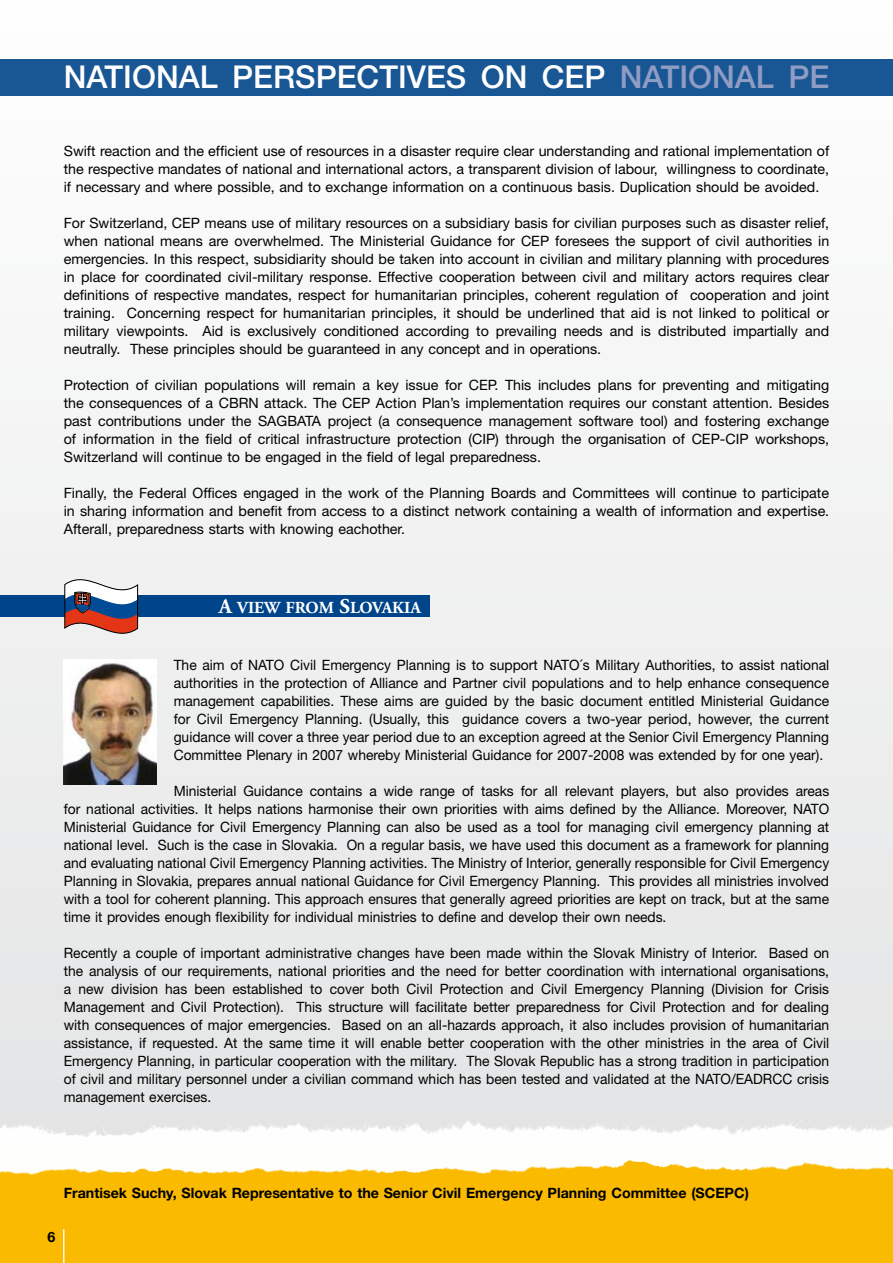
<style>
.page{position:relative;width:893px;height:1263px;background:#fff}
.page>*{position:absolute;margin:0;border:0;box-sizing:border-box;transform-origin:0 0}
.t1{font:500 31.5px "Helvetica Neue";color:#fff}
.t2{font:500 31.5px "Helvetica Neue";color:#909cc4}
.t3{font:700 16.8px "Adobe Garamond";color:#fff}
.t4{font:14.25px/18px "Helvetica Neue";color:#000;text-align:justify}
.t5{font:700 14.25px "Helvetica Neue";color:#000}
.s1{color:#fff}
.s2{font-size:21px}
</style>
<div class="page">
<div style="left:0;top:0;width:893px;height:1154px;background:linear-gradient(to right,#f1f1f2,#f1f1f2)"></div>
<div style="left:0;top:1140px;width:893px;height:123px;background:#faba00"></div>
<img style="left:0;top:1111px;width:893px;height:66px">
<img style="left:892px;top:706px;width:1px;height:74px">
<div style="left:0;top:60px;width:893px;height:36px;background:#195694"></div>
<hr style="left:63px;top:1229px;width:2px;height:34px;background:#fff">
<div style="left:0;top:595px;width:429px;height:22px;background:#004489"></div>
<svg style="left:64px;top:574px;width:74px;height:64px"></svg>
<img style="left:64px;top:659px;width:93px;height:125px">
<h1 class="t1" style="left:64px;top:58px;width:43px">NATIONA</h1>
<h1 class="t1" style="left:200px;top:58px;width:115px">L PERSPECTI</h1>
<h1 class="t1" style="left:407px;top:58px;width:97px">VES ON</h1>
<h1 class="t2" style="left:542px;top:58px;width:121px"><span class="s1">CEP</span> NATIONA</h1>
<h1 class="t2" style="left:756px;top:58px;width:53px">L PE</h1>
<p class="t4" style="left:64px;top:142px;width:767px">Swift reaction and the efficient use of resources in a disaster require clear understanding and rational implementation of the respective mandates of national and international actors, a transparent division of labour, willingness to coordinate, if necessary and where possible, and to exchange information on a continuous basis. Duplication should be avoided.</p>
<p class="t4" style="left:64px;top:214px;width:767px">For Switzerland, CEP means use of military resources on a subsidiary basis for civilian purposes such as disaster relief, when national means are overwhelmed. The Ministerial Guidance for CEP foresees the support of civil authorities in emergencies. In this respect, subsidiarity should be taken into account in civilian and military planning with procedures in place for coordinated civil-military response. Effective cooperation between civil and military actors requires clear definitions of respective mandates, respect for humanitarian principles, coherent regulation of cooperation and joint training. Concerning respect for humanitarian principles, it should be underlined that aid is not linked to political or military viewpoints. Aid is exclusively conditioned according to prevailing needs and is distributed impartially and neutrally. These principles should be guaranteed in any concept and in operations.</p>
<p class="t4" style="left:64px;top:376px;width:767px">Protection of civilian populations will remain a key issue for CEP. This includes plans for preventing and mitigating the consequences of a CBRN attack. The CEP Action Plan’s implementation requires our constant attention. Besides past contributions under the SAGBATA project (a consequence management software tool) and fostering exchange of information in the field of critical infrastructure protection (CIP) through the organisation of CEP-CIP workshops, Switzerland will continue to be engaged in the field of legal preparedness.</p>
<p class="t4" style="left:64px;top:484px;width:767px">Finally, the Federal Offices engaged in the work of the Planning Boards and Committees will continue to participate in sharing information and benefit from access to a distinct network containing a wealth of information and expertise.<br>Afterall, preparedness starts with knowing eachother.</p>
<p class="t3" style="left:219px;top:598px;width:205px"><span class="s2">A</span> VIEW FROM <span class="s2">S</span>LOVAKIA</p>
<p class="t4" style="left:174px;top:656px;width:657px">The aim of NATO Civil Emergency Planning is to support NATO´s Military Authorities, to assist national authorities in the protection of Alliance and Partner civil populations and to help enhance consequence management capabilities. These aims are guided by the basic document entitled Ministerial Guidance for Civil Emergency Planning. (Usually, this guidance covers a two-year period, however, the current guidance will cover a three year period due to an exception agreed at the Senior Civil Emergency Planning Committee Plenary in 2007 whereby Ministerial Guidance for 2007-2008 was extended by for one year).</p>
<p class="t4" style="left:64px;top:782px;width:767px;text-indent:110px">Ministerial Guidance contains a wide range of tasks for all relevant players, but also provides areas for national activities. It helps nations harmonise their own priorities with aims defined by the Alliance. Moreover, NATO Ministerial Guidance for Civil Emergency Planning can also be used as a tool for managing civil emergency planning at national level. Such is the case in Slovakia. On a regular basis, we have used this document as a framework for planning and evaluating national Civil Emergency Planning activities. The Ministry of Interior, generally responsible for Civil Emergency Planning in Slovakia, prepares annual national Guidance for Civil Emergency Planning. This provides all ministries involved with a tool for coherent planning. This approach ensures that generally agreed priorities are kept on track, but at the same time it provides enough flexibility for individual ministries to define and develop their own needs.</p>
<p class="t4" style="left:64px;top:944px;width:767px">Recently a couple of important administrative changes have been made within the Slovak Ministry of Interior. Based on the analysis of our requirements, national priorities and the need for better coordination with international organisations, a new division has been established to cover both Civil Protection and Civil Emergency Planning (Division for Crisis Management and Civil Protection). This structure will facilitate better preparedness for Civil Protection and for dealing with consequences of major emergencies. Based on an all-hazards approach, it also includes provision of humanitarian assistance, if requested. At the same time it will enable better cooperation with the other ministries in the area of Civil Emergency Planning, in particular cooperation with the military. The Slovak Republic has a strong tradition in participation of civil and military personnel under a civilian command which has been tested and validated at the NATO/EADRCC crisis management exercises.</p>
<p class="t5" style="left:64px;top:1184px;width:687px">Frantisek Suchy, Slovak Representative to the Senior Civil Emergency Planning Committee (SCEPC)</p>
</div>
